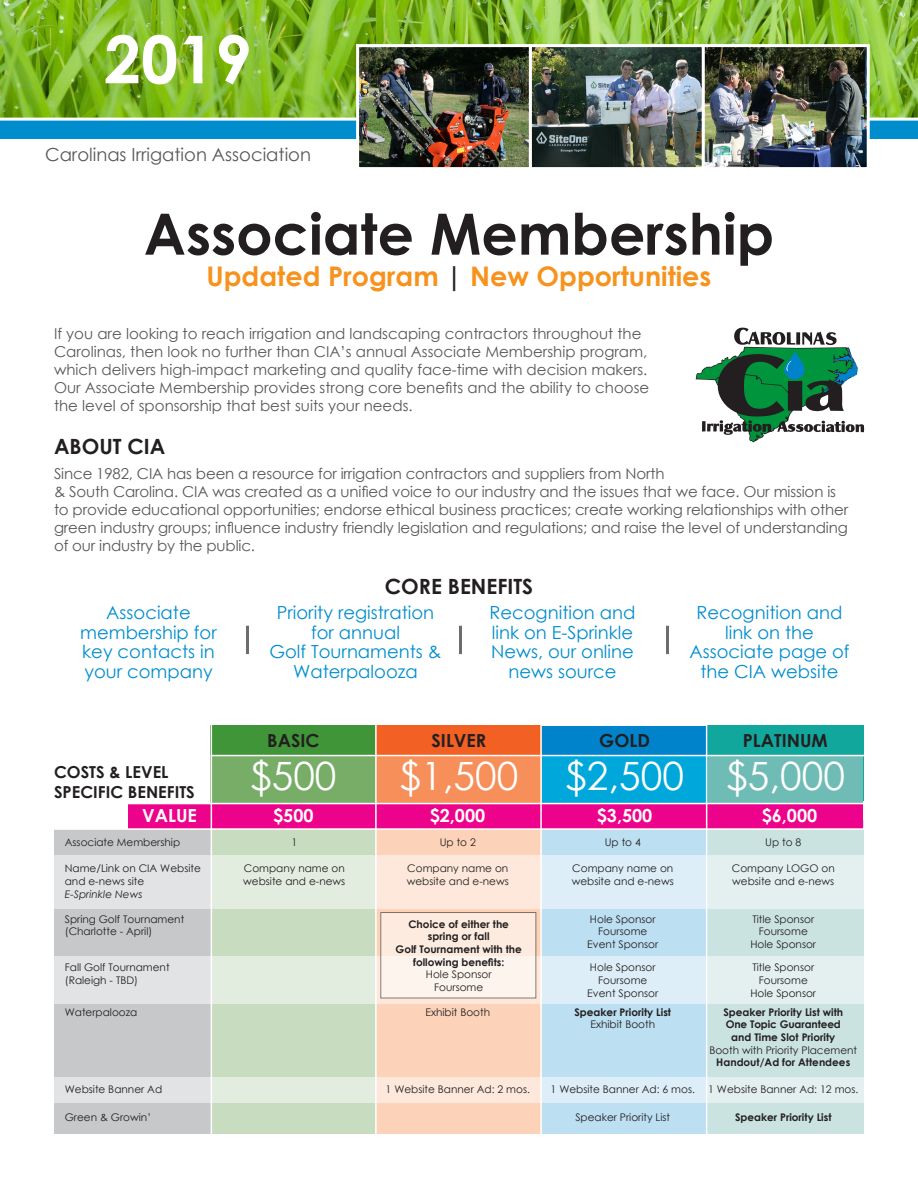
<style>
.page{position:relative;width:918px;height:1188px;background:#fff}
.page>*{position:absolute;margin:0;border:0;box-sizing:border-box;transform-origin:0 0}
.t1{font:700 66px "Century Gothic";color:#fff}
.t2{font:700 57px "Century Gothic";color:#231f20}
.t3{font:39px "Century Gothic";color:#fff}
.t4{font:700 27px "Century Gothic";color:#f7931d}
.t5{font:700 21px "Century Gothic";color:#231f20}
.t6{font:18px/19.5px "Century Gothic";color:#008dce;text-align:center}
.t7{font:18px "Century Gothic";color:#57585a}
.t8{font:700 18px "Century Gothic";color:#fff}
.t9{font:700 18px "Century Gothic";color:#231f20}
.t10{font:700 16.5px "Century Gothic";color:#231f20}
.t11{font:15px/18px "Century Gothic";letter-spacing:-.01em;color:#57585a}
.t12{font:10.5px "Century Gothic";color:#231f20}
.t13{font:700 10.5px/12.6px "Century Gothic";color:#231f20;text-align:center}
.t14{font:italic 10.5px "Century Gothic";color:#231f20}
.s1{color:#231f20}
</style>
<div class="page">
<div style="left:0;top:120px;width:918px;height:19px;background:#008dce"></div>
<div style="left:211px;top:821px;width:165px;height:313px;background:#c8ddc0"></div>
<div style="left:211px;top:726px;width:165px;height:76px;background:#3f9537"></div>
<div style="left:211px;top:755px;width:165px;height:48px;background:#77ad67"></div>
<div style="left:54px;top:828px;width:157px;height:305px;background:#c7c8ca"></div>
<div style="left:707px;top:821px;width:157px;height:313px;background:#cae3e1"></div>
<div style="left:542px;top:821px;width:165px;height:313px;background:#bcdff2"></div>
<div style="left:376px;top:821px;width:166px;height:313px;background:#fcd3b9"></div>
<div style="left:707px;top:726px;width:157px;height:75px;background:#12a79d"></div>
<div style="left:542px;top:726px;width:165px;height:75px;background:#0083ca"></div>
<div style="left:376px;top:726px;width:166px;height:76px;background:#f26023"></div>
<div style="left:707px;top:756px;width:156px;height:47px;background:#6fbcb6"></div>
<img style="left:0;top:0;width:918px;height:118px">
<svg style="left:696px;top:328px;width:168px;height:114px"></svg>
<div style="left:542px;top:755px;width:165px;height:48px;background:#00a7da"></div>
<div style="left:376px;top:755px;width:166px;height:48px;background:#f68f5a"></div>
<svg style="left:54px;top:855px;width:810px;height:54px"></svg>
<svg style="left:54px;top:956px;width:810px;height:48px"></svg>
<svg style="left:54px;top:1077px;width:810px;height:26px"></svg>
<hr style="left:211px;top:755px;width:653px;height:1px;background:#fff">
<hr style="left:0;top:118px;width:918px;height:3px;background:#fff">
<img style="left:360px;top:48px;width:506px;height:118px">
<div style="left:701px;top:44px;width:169px;height:126px;border:3px solid #fff"></div>
<div style="left:356px;top:44px;width:176px;height:126px;border:3px solid #fff"></div>
<div style="left:529px;top:44px;width:176px;height:126px;border:3px solid #fff"></div>
<hr style="left:39px;top:827px;width:825px;height:2px;background:#fff">
<div style="left:129px;top:803px;width:734px;height:26px;background:#ed028c"></div>
<hr style="left:375px;top:711px;width:2px;height:450px;background:#fff">
<hr style="left:540px;top:708px;width:2px;height:453px;background:#fff">
<hr style="left:706px;top:708px;width:1px;height:453px;background:#fff">
<hr style="left:54px;top:803px;width:810px;height:1px;background:#fff">
<hr style="left:39px;top:828px;width:825px;height:2px;background:#fff">
<hr style="left:211px;top:708px;width:1px;height:453px;background:#fff">
<div style="left:381px;top:913px;width:155px;height:85px;background:linear-gradient(to right,#fdefe6,#fdefe6)"></div>
<hr style="left:246px;top:626px;width:3px;height:28px;background:#6c6d70">
<hr style="left:459px;top:626px;width:3px;height:28px;background:#6c6d70">
<hr style="left:666px;top:626px;width:3px;height:28px;background:#6c6d70">
<p class="t1" style="left:104px;top:9px;width:149px">2019</p>
<p class="t7" style="left:45px;top:142px;width:268px">Carolinas Irrigation Association</p>
<p class="t2" style="left:144px;top:191px;width:632px">Associate Membership</p>
<p class="t4" style="left:207px;top:256px;width:506px">Updated Program <span class="s1">|</span> New Opportunities</p>
<p class="t11" style="left:54px;top:324px;width:597px">If you are looking to reach irrigation and landscaping contractors throughout the Carolinas, then look no further than CIA’s annual Associate Membership program, which delivers high-impact marketing and quality face-time with decision makers.<br>Our Associate Membership provides strong core benefits and the ability to choose the level of sponsorship that best suits your needs.</p>
<p class="t5" style="left:54px;top:430px;width:113px">ABOUT CIA</p>
<p class="t11" style="left:54px;top:464px;width:796px">Since 1982, CIA has been a resource for irrigation contractors and suppliers from North<br>&amp; South Carolina. CIA was created as a unified voice to our industry and the issues that we face. Our mission is to provide educational opportunities; endorse ethical business practices; create working relationships with other green industry groups; influence industry friendly legislation and regulations; and raise the level of understanding of our industry by the public.</p>
<p class="t5" style="left:385px;top:570px;width:150px">CORE BENEFITS</p>
<p class="t6" style="left:80px;top:603px;width:138px">Associate membership for</p>
<p class="t6" style="left:82px;top:642px;width:134px">key contacts in</p>
<p class="t6" style="left:84px;top:661px;width:130px">your company</p>
<p class="t6" style="left:277px;top:603px;width:159px">Priority registration</p>
<p class="t6" style="left:311px;top:622px;width:90px">for annual</p>
<p class="t6" style="left:269px;top:642px;width:174px">Golf Tournaments &amp;<br>Waterpalooza</p>
<p class="t6" style="left:490px;top:603px;width:147px">Recognition and</p>
<p class="t6" style="left:491px;top:622px;width:144px">link on E-Sprinkle<br>News, our online news source</p>
<p class="t6" style="left:697px;top:603px;width:147px">Recognition and</p>
<p class="t6" style="left:725px;top:622px;width:90px">link on the</p>
<p class="t6" style="left:689px;top:642px;width:162px">Associate page of the CIA website</p>
<p class="t9" style="left:267px;top:727px;width:54px">BASIC</p>
<p class="t9" style="left:432px;top:727px;width:56px">SILVER</p>
<p class="t9" style="left:599px;top:727px;width:52px">GOLD</p>
<p class="t9" style="left:743px;top:727px;width:86px">PLATINUM</p>
<p class="t3" style="left:250px;top:749px;width:88px">$500</p>
<p class="t3" style="left:400px;top:749px;width:120px">$1,500</p>
<p class="t3" style="left:565px;top:749px;width:120px">$2,500</p>
<p class="t3" style="left:726px;top:749px;width:120px">$5,000</p>
<p class="t10" style="left:54px;top:759px;width:116px">COSTS &amp; LEVEL</p>
<p class="t10" style="left:54px;top:779px;width:142px">SPECIFIC BENEFITS</p>
<p class="t8" style="left:142px;top:802px;width:56px">VALUE</p>
<p class="t8" style="left:273px;top:802px;width:42px">$500</p>
<p class="t8" style="left:430px;top:802px;width:57px">$2,000</p>
<p class="t8" style="left:597px;top:802px;width:57px">$3,500</p>
<p class="t8" style="left:762px;top:802px;width:57px">$6,000</p>
<p class="t12" style="left:65px;top:835px;width:117px">Associate Membership</p>
<p class="t12" style="left:291px;top:835px;width:7px">1</p>
<p class="t12" style="left:440px;top:835px;width:38px">Up to 2</p>
<p class="t12" style="left:605px;top:835px;width:38px">Up to 4</p>
<p class="t12" style="left:765px;top:835px;width:38px">Up to 8</p>
<p class="t12" style="left:65px;top:861px;width:138px">Name/Link on CIA Website</p>
<p class="t12" style="left:244px;top:861px;width:102px">Company name on</p>
<p class="t12" style="left:407px;top:861px;width:102px">Company name on</p>
<p class="t12" style="left:572px;top:861px;width:102px">Company name on</p>
<p class="t12" style="left:732px;top:861px;width:104px">Company LOGO on</p>
<p class="t12" style="left:65px;top:874px;width:81px">and e-news site</p>
<p class="t12" style="left:243px;top:874px;width:104px">website and e-news</p>
<p class="t12" style="left:407px;top:874px;width:104px">website and e-news</p>
<p class="t12" style="left:572px;top:874px;width:104px">website and e-news</p>
<p class="t12" style="left:732px;top:874px;width:104px">website and e-news</p>
<p class="t14" style="left:65px;top:887px;width:79px">E-Sprinkle News</p>
<p class="t12" style="left:65px;top:912px;width:121px">Spring Golf Tournament</p>
<p class="t12" style="left:590px;top:912px;width:67px">Hole Sponsor</p>
<p class="t12" style="left:752px;top:912px;width:63px">Title Sponsor</p>
<p class="t12" style="left:65px;top:924px;width:89px">(Charlotte - April)</p>
<p class="t12" style="left:598px;top:924px;width:51px">Foursome</p>
<p class="t12" style="left:759px;top:924px;width:51px">Foursome</p>
<p class="t12" style="left:587px;top:937px;width:72px">Event Sponsor</p>
<p class="t12" style="left:750px;top:937px;width:67px">Hole Sponsor</p>
<p class="t12" style="left:65px;top:960px;width:106px">Fall Golf Tournament</p>
<p class="t12" style="left:590px;top:960px;width:67px">Hole Sponsor</p>
<p class="t12" style="left:752px;top:960px;width:63px">Title Sponsor</p>
<p class="t12" style="left:65px;top:973px;width:75px">(Raleigh - TBD)</p>
<p class="t12" style="left:598px;top:973px;width:51px">Foursome</p>
<p class="t12" style="left:759px;top:973px;width:51px">Foursome</p>
<p class="t12" style="left:587px;top:986px;width:72px">Event Sponsor</p>
<p class="t12" style="left:750px;top:986px;width:67px">Hole Sponsor</p>
<p class="t13" style="left:408px;top:917px;width:102px">Choice of either the</p>
<p class="t13" style="left:428px;top:930px;width:63px">spring or fall</p>
<p class="t13" style="left:396px;top:942px;width:128px">Golf Tournament with the following benefits:</p>
<p class="t12" style="left:426px;top:967px;width:67px">Hole Sponsor</p>
<p class="t12" style="left:434px;top:980px;width:51px">Foursome</p>
<p class="t12" style="left:65px;top:1005px;width:74px">Waterpalooza</p>
<p class="t12" style="left:425px;top:1005px;width:66px">Exhibit Booth</p>
<p class="t13" style="left:575px;top:1005px;width:98px">Speaker Priority List</p>
<p class="t13" style="left:723px;top:1005px;width:121px">Speaker Priority List with</p>
<p class="t12" style="left:590px;top:1017px;width:66px">Exhibit Booth</p>
<p class="t13" style="left:726px;top:1018px;width:117px">One Topic Guaranteed</p>
<p class="t13" style="left:731px;top:1030px;width:105px">and Time Slot Priority</p>
<p class="t12" style="left:709px;top:1042px;width:149px">Booth with Priority Placement</p>
<p class="t13" style="left:716px;top:1056px;width:135px">Handout/Ad for Attendees</p>
<p class="t12" style="left:65px;top:1082px;width:99px">Website Banner Ad</p>
<p class="t12" style="left:386px;top:1082px;width:146px">1 Website Banner Ad: 2 mos.</p>
<p class="t12" style="left:551px;top:1082px;width:146px">1 Website Banner Ad: 6 mos.</p>
<p class="t12" style="left:708px;top:1082px;width:152px">1 Website Banner Ad: 12 mos.</p>
<p class="t12" style="left:65px;top:1110px;width:88px">Green &amp; Growin’</p>
<p class="t12" style="left:575px;top:1110px;width:96px">Speaker Priority List</p>
<p class="t13" style="left:735px;top:1110px;width:98px">Speaker Priority List</p>
</div>
